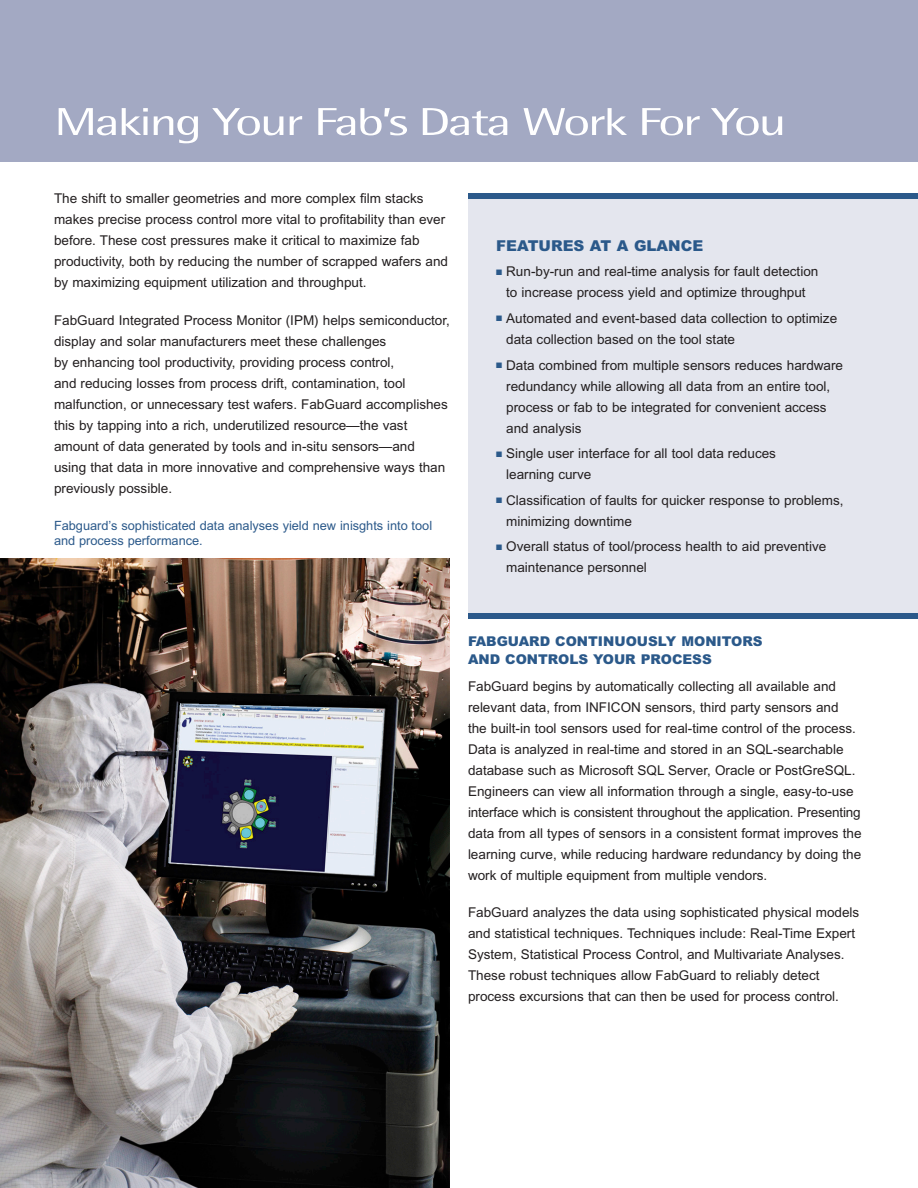
<style>
.page{position:relative;width:918px;height:1188px;background:#fff}
.page>*{position:absolute;margin:0;border:0;box-sizing:border-box;transform-origin:0 0}
.HEADING{font:39px "Rotis Semi Sans";letter-spacing:-.05em;color:#fff;scale:1.4 1}
.FEATURES_SUBHEAD{font:900 15px "Arial MT Std";color:#2b598a}
.COPY{font:13.5px/21px "Arial MT Std";color:#231f20}
.FEATURES_COPY{font:13.5px/21px "Arial MT Std";color:#231f20}
.SUBHEAD{font:900 13.5px/18px "Arial MT Std";color:#2b598a}
.t1{font:12.75px/15px "Arial MT Std";color:#2b598a}
.s1{color:#2b598a}
</style>
<div class="page">
<div style="left:0;top:0;width:918px;height:162px;background:#a3a9c3"></div>
<div style="left:468px;top:194px;width:450px;height:424px;background:#e4e6ee"></div>
<div style="left:468px;top:194px;width:450px;height:5px;background:#2b598a"></div>
<div style="left:468px;top:613px;width:450px;height:5px;background:#2b598a"></div>
<img style="left:0;top:558px;width:449px;height:630px">
<p class="HEADING" style="left:54px;top:99px;width:525px">Making Your Fab’s Data Work For You</p>
<p class="COPY" style="left:54px;top:188px;width:396px">The shift to smaller geometries and more complex film stacks makes precise process control more vital to profitability than ever before. These cost pressures make it critical to maximize fab productivity, both by reducing the number of scrapped wafers and by maximizing equipment utilization and throughput.</p>
<p class="COPY" style="left:54px;top:309px;width:398px">FabGuard Integrated Process Monitor (IPM) helps semiconductor, display and solar manufacturers meet these challenges<br>by enhancing tool productivity, providing process control,<br>and reducing losses from process drift, contamination, tool malfunction, or unnecessary test wafers. FabGuard accomplishes this by tapping into a rich, underutilized resource—the vast amount of data generated by tools and in-situ sensors—and using that data in more innovative and comprehensive ways than previously possible.</p>
<p class="t1" style="left:54px;top:518px;width:380px">Fabguard’s sophisticated data analyses yield new inisghts into tool and process performance.</p>
<p class="FEATURES_SUBHEAD" style="left:496px;top:236px;width:208px">FEATURES AT A GLANCE</p>
<p class="FEATURES_COPY" style="left:496px;top:261px;width:324px;text-align:center"><span class="s1">■</span> Run-by-run and real-time analysis for fault detection to increase process yield and optimize throughput</p>
<p class="FEATURES_COPY" style="left:506px;top:308px;width:332px;text-indent:-10px"><span class="s1">■</span> Automated and event-based data collection to optimize data collection based on the tool state</p>
<p class="FEATURES_COPY" style="left:506px;top:354px;width:338px;text-indent:-10px"><span class="s1">■</span> Data combined from multiple sensors reduces hardware redundancy while allowing all data from an entire tool, process or fab to be integrated for convenient access and analysis</p>
<p class="FEATURES_COPY" style="left:506px;top:443px;width:271px;text-indent:-10px"><span class="s1">■</span> Single user interface for all tool data reduces learning curve</p>
<p class="FEATURES_COPY" style="left:506px;top:489px;width:339px;text-indent:-10px"><span class="s1">■</span> Classification of faults for quicker response to problems, minimizing downtime</p>
<p class="FEATURES_COPY" style="left:506px;top:536px;width:322px;text-indent:-10px"><span class="s1">■</span> Overall status of tool/process health to aid preventive maintenance personnel</p>
<p class="SUBHEAD" style="left:468px;top:632px;width:296px">FABGUARD CONTINUOUSLY MONITORS<br>AND CONTROLS YOUR PROCESS</p>
<p class="COPY" style="left:468px;top:675px;width:395px">FabGuard begins by automatically collecting all available and relevant data, from INFICON sensors, third party sensors and<br>the built-in tool sensors used for real-time control of the process.<br>Data is analyzed in real-time and stored in an SQL-searchable database such as Microsoft SQL Server, Oracle or PostGreSQL.<br>Engineers can view all information through a single, easy-to-use interface which is consistent throughout the application. Presenting data from all types of sensors in a consistent format improves the learning curve, while reducing hardware redundancy by doing the work of multiple equipment from multiple vendors.</p>
<p class="COPY" style="left:468px;top:901px;width:393px">FabGuard analyzes the data using sophisticated physical models and statistical techniques. Techniques include: Real-Time Expert System, Statistical Process Control, and Multivariate Analyses.<br>These robust techniques allow FabGuard to reliably detect process excursions that can then be used for process control.</p>
</div>
